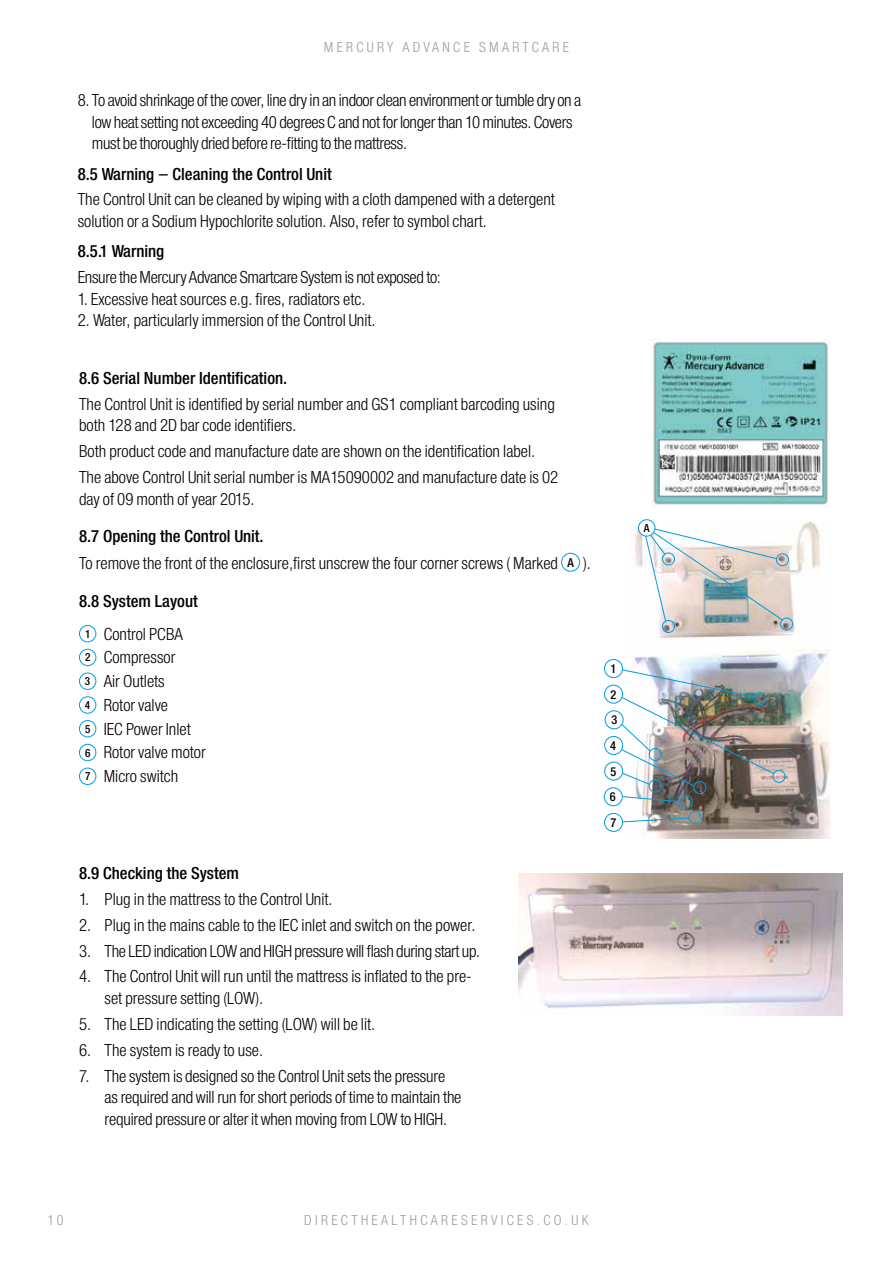
<style>
.page{position:relative;width:893px;height:1263px;background:#fff}
.page>*{position:absolute;margin:0;border:0;box-sizing:border-box;transform-origin:0 0}
.t1{font:18px/23.7px "Helvetica Neue H47";color:#000}
.t2{font:18px/21.6px "Helvetica Neue H47";letter-spacing:-.02em;color:#000}
.t3{font:18px "Helvetica Neue H67";color:#000}
.t4{font:15px "Helvetica Neue H47";letter-spacing:.22em;color:#9d9d9c}
.t5{font:13.2px/25.7px "Helvetica Neue H67";color:#000;text-align:justify}
.t6{font:12px/23.7px "Helvetica Neue H67";color:#000;text-align:justify}
.s1{font-family:"Helvetica Neue H67";font-size:13.2px}
</style>
<div class="page">
<img style="left:633px;top:519px;width:196px;height:319px">
<div style="left:604px;top:659px;width:19px;height:19px;border:1px solid #009ddf;border-radius:50%"></div>
<div style="left:604px;top:685px;width:19px;height:19px;border:1px solid #009ddf;border-radius:50%"></div>
<div style="left:605px;top:710px;width:18px;height:19px;border:1px solid #009ddf;border-radius:50%"></div>
<div style="left:604px;top:736px;width:19px;height:19px;border:1px solid #009ddf;border-radius:50%"></div>
<div style="left:604px;top:762px;width:19px;height:18px;border:1px solid #009ddf;border-radius:50%"></div>
<div style="left:604px;top:787px;width:19px;height:19px;border:1px solid #009ddf;border-radius:50%"></div>
<div style="left:604px;top:813px;width:19px;height:19px;border:1px solid #009ddf;border-radius:50%"></div>
<div style="left:561px;top:553px;width:19px;height:19px;border:1px solid #009ddf;border-radius:50%"></div>
<div style="left:79px;top:625px;width:17px;height:17px;border:1px solid #009ddf;border-radius:50%"></div>
<div style="left:79px;top:649px;width:17px;height:17px;border:1px solid #009ddf;border-radius:50%"></div>
<div style="left:79px;top:673px;width:17px;height:17px;border:1px solid #009ddf;border-radius:50%"></div>
<div style="left:79px;top:696px;width:17px;height:17px;border:1px solid #009ddf;border-radius:50%"></div>
<div style="left:79px;top:720px;width:17px;height:17px;border:1px solid #009ddf;border-radius:50%"></div>
<div style="left:79px;top:744px;width:17px;height:17px;border:1px solid #009ddf;border-radius:50%"></div>
<div style="left:79px;top:768px;width:17px;height:17px;border:1px solid #009ddf;border-radius:50%"></div>
<img style="left:519px;top:873px;width:324px;height:142px">
<img style="left:651px;top:340px;width:178px;height:166px">
<img style="left:621px;top:669px;width:154px;height:118px">
<svg style="left:621px;top:796px;width:60px;height:6px"></svg>
<svg style="left:622px;top:817px;width:68px;height:6px"></svg>
<div style="left:753px;top:692px;width:13px;height:13px;border:1px solid #009ddf;border-radius:50%"></div>
<div style="left:773px;top:770px;width:12px;height:13px;border:1px solid #009ddf;border-radius:50%"></div>
<div style="left:649px;top:748px;width:13px;height:13px;border:1px solid #009ddf;border-radius:50%"></div>
<div style="left:693px;top:781px;width:13px;height:13px;border:1px solid #009ddf;border-radius:50%"></div>
<div style="left:649px;top:779px;width:13px;height:13px;border:1px solid #009ddf;border-radius:50%"></div>
<div style="left:680px;top:796px;width:13px;height:12px;border:1px solid #009ddf;border-radius:50%"></div>
<div style="left:688px;top:811px;width:13px;height:13px;border:1px solid #009ddf;border-radius:50%"></div>
<div style="left:638px;top:520px;width:17px;height:16px;background:#fff;border-radius:50%"></div>
<div style="left:638px;top:519px;width:17px;height:17px;border:1px solid #009ddf;border-radius:50%"></div>
<svg style="left:645px;top:528px;width:139px;height:94px"></svg>
<div style="left:662px;top:553px;width:13px;height:12px;border:1px solid #009ddf;border-radius:50%"></div>
<div style="left:776px;top:553px;width:13px;height:13px;border:1px solid #009ddf;border-radius:50%"></div>
<div style="left:780px;top:618px;width:13px;height:12px;border:1px solid #009ddf;border-radius:50%"></div>
<div style="left:662px;top:620px;width:13px;height:13px;border:1px solid #009ddf;border-radius:50%"></div>
<p class="t4" style="left:324px;top:37px;width:247px">MERCURY ADVANCE SMARTCARE</p>
<p class="t2" style="left:92px;top:91px;width:491px;text-indent:-14px">8. To avoid shrinkage of the cover, line dry in an indoor clean environment or tumble dry on a low heat setting not exceeding 40 degrees C and not for longer than 10 minutes. Covers must be thoroughly dried before re-fitting to the mattress.</p>
<p class="t3" style="left:78px;top:162px;width:255px">8.5 Warning – Cleaning the Control Unit</p>
<p class="t1" style="left:78px;top:190px;width:479px;line-height:21.6px">The Control Unit can be cleaned by wiping with a cloth dampened with a detergent solution or a Sodium Hypochlorite solution. Also, refer to symbol chart.</p>
<p class="t3" style="left:78px;top:239px;width:88px">8.5.1 Warning</p>
<p class="t2" style="left:78px;top:268px;width:365px">Ensure the Mercury Advance Smartcare System is not exposed to:</p>
<p class="t1" style="left:78px;top:288px;width:289px">1. Excessive heat sources e.g. fires, radiators etc.</p>
<p class="t1" style="left:78px;top:310px;width:299px">2. Water, particularly immersion of the Control Unit.</p>
<p class="t3" style="left:79px;top:366px;width:210px">8.6 Serial Number Identification.</p>
<p class="t1" style="left:79px;top:394px;width:477px;line-height:21.6px">The Control Unit is identified by serial number and GS1 compliant barcoding using both 128 and 2D bar code identifiers.</p>
<p class="t1" style="left:79px;top:440px;width:481px;line-height:25.8px">Both product code and manufacture date are shown on the identification label.<br>The above Control Unit serial number is MA15090002 and manufacture date is 02</p>
<p class="t1" style="left:79px;top:488px;width:177px">day of 09 month of year 2015.</p>
<p class="t3" style="left:79px;top:524px;width:186px">8.7 Opening the Control Unit.</p>
<p class="t1" style="left:79px;top:552px;width:513px">To remove the front of the enclosure,first unscrew the four corner screws ( Marked <span class="s1">A</span> ).</p>
<p class="t3" style="left:79px;top:589px;width:120px">8.8 System Layout</p>
<p class="t6" style="left:85px;top:623px;width:7px">1<br>2<br>3<br>4<br>5<br>6<br>7</p>
<p class="t1" style="left:104px;top:623px;width:104px">Control PCBA<br>Compressor<br>Air Outlets<br>Rotor valve<br>IEC Power Inlet<br>Rotor valve motor<br>Micro switch</p>
<p class="t3" style="left:79px;top:861px;width:161px">8.9 Checking the System</p>
<p class="t1" style="left:79px;top:888px;width:255px">1. Plug in the mattress to the Control Unit.</p>
<p class="t1" style="left:79px;top:914px;width:398px">2. Plug in the mains cable to the IEC inlet and switch on the power.</p>
<p class="t2" style="left:79px;top:941px;width:403px">3. The LED indication LOW and HIGH pressure will flash during start up.</p>
<p class="t1" style="left:105px;top:967px;width:369px;line-height:21.6px;text-indent:-26px">4. The Control Unit will run until the mattress is inflated to the pre&shy;set pressure setting (LOW).</p>
<p class="t1" style="left:79px;top:1013px;width:298px">5. The LED indicating the setting (LOW) will be lit.</p>
<p class="t1" style="left:79px;top:1039px;width:186px">6. The system is ready to use.</p>
<p class="t1" style="left:105px;top:1066px;width:358px;line-height:21.6px;text-indent:-26px">7. The system is designed so the Control Unit sets the pressure as required and will run for short periods of time to maintain the required pressure or alter it when moving from LOW to HIGH.</p>
<p class="t5" style="left:610px;top:657px;width:9px">1<br>2<br>3<br>4<br>5<br>6<br>7</p>
<p class="t6" style="left:644px;top:517px;width:7px">A</p>
<p class="t4" style="left:47px;top:1210px;width:18px">10</p>
<p class="t4" style="left:304px;top:1210px;width:286px">DIRECTHEALTHCARESERVICES.CO.UK</p>
</div>
